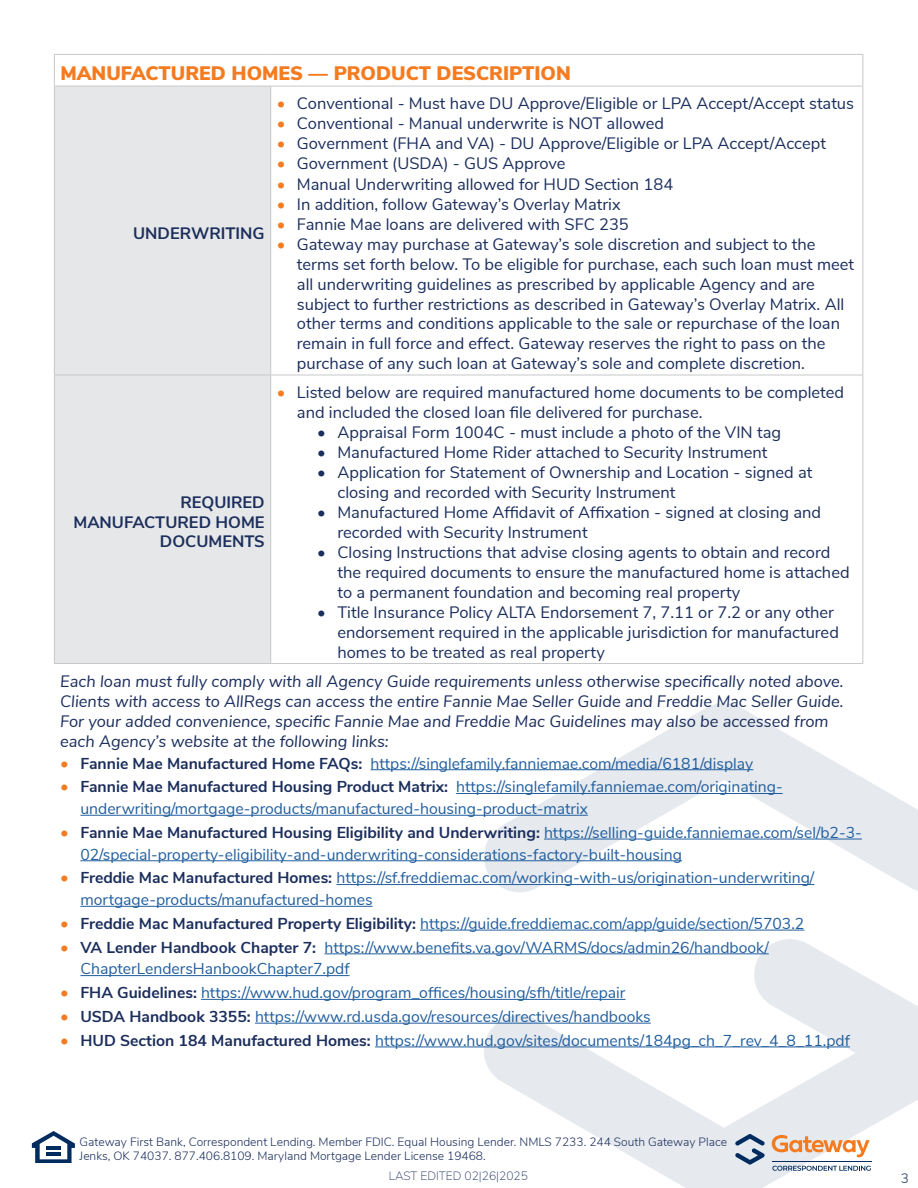
<style>
.page{position:relative;width:918px;height:1188px;background:#fff}
.page>*{position:absolute;margin:0;border:0;box-sizing:border-box;transform-origin:0 0}
.t1{font:900 19.5px "Nunito Sans";color:#f47b20}
.t2{font:16.5px/19.8px "Nunito Sans";color:#1b2e5c}
.t3{font:italic 16.5px/19.8px "Nunito Sans";color:#1b2e5c}
.t4{font:700 16.5px/19.8px "Nunito Sans";color:#1b2e5c;text-align:right}
.t5{font:15.75px/21.8px "Nunito Sans";color:#215e9e}
.t6{font:300 13.5px "Nunito Sans";color:#1b2e5c}
.t7{font:300 12px/14.4px "Nunito Sans";color:#1b2e5c}
.t8{font:200 12px "Nunito Sans";color:#1b2e5c}
.s1{color:#f47b20}
.s2{font-weight:700;font-size:16.5px;color:#f47b20}
.s3{font-weight:700;color:#1b2e5c}
</style>
<div class="page">
<svg style="left:484px;top:703px;width:434px;height:189px"></svg>
<svg style="left:484px;top:939px;width:434px;height:249px"></svg>
<svg style="left:32px;top:1131px;width:43px;height:32px"></svg>
<hr style="left:46px;top:1146px;width:15px;height:4px;background:#002b5e">
<hr style="left:46px;top:1152px;width:15px;height:3px;background:#002b5e">
<svg style="left:772px;top:1135px;width:98px;height:22px"></svg>
<svg style="left:735px;top:1134px;width:30px;height:31px"></svg>
<svg style="left:772px;top:1166px;width:99px;height:5px"></svg>
<hr style="left:772px;top:1161px;width:99px;height:1px;background:#002b5e">
<div style="left:55px;top:87px;width:215px;height:576px;background:#e6e7e8"></div>
<hr style="left:54px;top:54px;width:217px;height:1px;background:#c7c8ca">
<hr style="left:54px;top:55px;width:1px;height:31px;background:#c7c8ca">
<hr style="left:271px;top:54px;width:592px;height:1px;background:#c7c8ca">
<hr style="left:862px;top:55px;width:1px;height:31px;background:#c7c8ca">
<hr style="left:54px;top:86px;width:217px;height:1px;background:#c7c8ca">
<hr style="left:54px;top:86px;width:1px;height:289px;background:#c7c8ca">
<hr style="left:271px;top:86px;width:592px;height:1px;background:#c7c8ca">
<hr style="left:270px;top:86px;width:1px;height:289px;background:#c7c8ca">
<hr style="left:862px;top:86px;width:1px;height:289px;background:#c7c8ca">
<hr style="left:54px;top:375px;width:217px;height:1px;background:#c7c8ca">
<hr style="left:54px;top:375px;width:1px;height:288px;background:#c7c8ca">
<hr style="left:271px;top:375px;width:592px;height:1px;background:#c7c8ca">
<hr style="left:270px;top:375px;width:1px;height:288px;background:#c7c8ca">
<hr style="left:862px;top:375px;width:1px;height:288px;background:#c7c8ca">
<hr style="left:54px;top:663px;width:217px;height:1px;background:#c7c8ca">
<hr style="left:271px;top:663px;width:592px;height:1px;background:#c7c8ca">
<hr style="left:371px;top:769px;width:382px;height:1px;background:#215e9e">
<hr style="left:456px;top:793px;width:327px;height:1px;background:#215e9e">
<hr style="left:80px;top:815px;width:508px;height:1px;background:#215e9e">
<hr style="left:544px;top:839px;width:318px;height:1px;background:#215e9e">
<hr style="left:80px;top:860px;width:602px;height:1px;background:#215e9e">
<hr style="left:336px;top:884px;width:478px;height:1px;background:#215e9e">
<hr style="left:80px;top:906px;width:293px;height:1px;background:#215e9e">
<hr style="left:420px;top:930px;width:384px;height:1px;background:#215e9e">
<hr style="left:324px;top:953px;width:445px;height:1px;background:#215e9e">
<hr style="left:80px;top:975px;width:270px;height:1px;background:#215e9e">
<hr style="left:201px;top:999px;width:425px;height:1px;background:#215e9e">
<hr style="left:255px;top:1023px;width:396px;height:1px;background:#215e9e">
<hr style="left:375px;top:1047px;width:475px;height:1px;background:#215e9e">
<p class="t1" style="left:60px;top:59px;width:512px">MANUFACTURED HOMES — PRODUCT DESCRIPTION</p>
<p class="t4" style="left:133px;top:222px;width:133px">UNDERWRITING</p>
<p class="t2" style="left:277px;top:92px;width:579px"><span class="s1">•</span> Conventional - Must have DU Approve/Eligible or LPA Accept/Accept status</p>
<p class="t2" style="left:277px;top:112px;width:389px"><span class="s1">•</span> Conventional - Manual underwrite is NOT allowed</p>
<p class="t2" style="left:277px;top:133px;width:551px"><span class="s1">•</span> Government (FHA and VA) - DU Approve/Eligible or LPA Accept/Accept</p>
<p class="t2" style="left:277px;top:153px;width:290px"><span class="s1">•</span> Government (USDA) - GUS Approve</p>
<p class="t2" style="left:277px;top:173px;width:398px"><span class="s1">•</span> Manual Underwriting allowed for HUD Section 184</p>
<p class="t2" style="left:277px;top:193px;width:345px"><span class="s1">•</span> In addition, follow Gateway’s Overlay Matrix</p>
<p class="t2" style="left:277px;top:213px;width:354px"><span class="s1">•</span> Fannie Mae loans are delivered with SFC 235</p>
<p class="t2" style="left:297px;top:234px;width:559px;text-indent:-20px"><span class="s1">•</span> Gateway may purchase at Gateway’s sole discretion and subject to the terms set forth below. To be eligible for purchase, each such loan must meet all underwriting guidelines as prescribed by applicable Agency and are subject to further restrictions as described in Gateway’s Overlay Matrix. All other terms and conditions applicable to the sale or repurchase of the loan remain in full force and effect. Gateway reserves the right to pass on the purchase of any such loan at Gateway’s sole and complete discretion.</p>
<p class="t2" style="left:297px;top:381px;width:549px;text-indent:-20px"><span class="s1">•</span> Listed below are required manufactured home documents to be completed and included the closed loan file delivered for purchase.</p>
<p class="t2" style="left:317px;top:421px;width:465px">• Appraisal Form 1004C - must include a photo of the VIN tag</p>
<p class="t2" style="left:317px;top:441px;width:452px">• Manufactured Home Rider attached to Security Instrument</p>
<p class="t2" style="left:337px;top:462px;width:477px;text-indent:-20px">• Application for Statement of Ownership and Location - signed at closing and recorded with Security Instrument</p>
<p class="t2" style="left:337px;top:502px;width:485px;text-indent:-20px">• Manufactured Home Affidavit of Affixation - signed at closing and recorded with Security Instrument</p>
<p class="t2" style="left:337px;top:542px;width:514px;text-indent:-20px">• Closing Instructions that advise closing agents to obtain and record the required documents to ensure the manufactured home is attached to a permanent foundation and becoming real property</p>
<p class="t2" style="left:337px;top:601px;width:503px;text-indent:-20px">• Title Insurance Policy ALTA Endorsement 7, 7.11 or 7.2 or any other endorsement required in the applicable jurisdiction for manufactured homes to be treated as real property</p>
<p class="t3" style="left:60px;top:671px;width:785px">Each loan must fully comply with all Agency Guide requirements unless otherwise specifically noted above.<br>Clients with access to AllRegs can access the entire Fannie Mae Seller Guide and Freddie Mac Seller Guide.<br>For your added convenience, specific Fannie Mae and Freddie Mac Guidelines may also be accessed from each Agency’s website at the following links:</p>
<p class="t5" style="left:60px;top:751px;width:695px"><span class="s2">•</span> <span class="s3">Fannie Mae Manufactured Home FAQs:</span> https://singlefamily.fanniemae.com/media/6181/display</p>
<p class="t5" style="left:80px;top:775px;width:704px;text-indent:-20px"><span class="s2">•</span> <span class="s3">Fannie Mae Manufactured Housing Product Matrix:</span> https://singlefamily.fanniemae.com/originating&shy;underwriting/mortgage-products/manufactured-housing-product-matrix</p>
<p class="t5" style="left:80px;top:821px;width:783px;text-indent:-20px"><span class="s2">•</span> <span class="s3">Fannie Mae Manufactured Housing Eligibility and Underwriting:</span> https://selling-guide.fanniemae.com/sel/b2-3-<br>02/special-property-eligibility-and-underwriting-considerations-factory-built-housing</p>
<p class="t5" style="left:80px;top:866px;width:735px;text-indent:-20px"><span class="s2">•</span> <span class="s3">Freddie Mac Manufactured Homes:</span> https://sf.freddiemac.com/working-with-us/origination-underwriting/ mortgage-products/manufactured-homes</p>
<p class="t5" style="left:60px;top:912px;width:746px"><span class="s2">•</span> <span class="s3">Freddie Mac Manufactured Property Eligibility:</span> https://guide.freddiemac.com/app/guide/section/5703.2</p>
<p class="t5" style="left:80px;top:935px;width:690px;text-indent:-20px"><span class="s2">•</span> <span class="s3">VA Lender Handbook Chapter 7:</span> https://www.benefits.va.gov/WARMS/docs/admin26/handbook/<br>ChapterLendersHanbookChapter7.pdf</p>
<p class="t5" style="left:60px;top:981px;width:567px"><span class="s2">•</span> <span class="s3">FHA Guidelines:</span> https://www.hud.gov/program_offices/housing/sfh/title/repair</p>
<p class="t5" style="left:60px;top:1005px;width:592px"><span class="s2">•</span> <span class="s3">USDA Handbook 3355:</span> https://www.rd.usda.gov/resources/directives/handbooks</p>
<p class="t5" style="left:60px;top:1028px;width:791px"><span class="s2">•</span> <span class="s3">HUD Section 184 Manufactured Homes:</span> https://www.hud.gov/sites/documents/184pg_ch_7_rev_4_8_11.pdf</p>
<p class="t4" style="left:73px;top:491px;width:193px">REQUIRED<br>MANUFACTURED HOME<br>DOCUMENTS</p>
<p class="t7" style="left:80px;top:1133px;width:649px">Gateway First Bank, Correspondent Lending. Member FDIC. Equal Housing Lender. NMLS 7233. 244 South Gateway Place<br>Jenks, OK 74037. 877.406.8109. Maryland Mortgage Lender License 19468.</p>
<p class="t8" style="left:389px;top:1167px;width:140px">LAST EDITED 02|26|2025</p>
<p class="t6" style="left:901px;top:1169px;width:10px">3</p>
</div>
